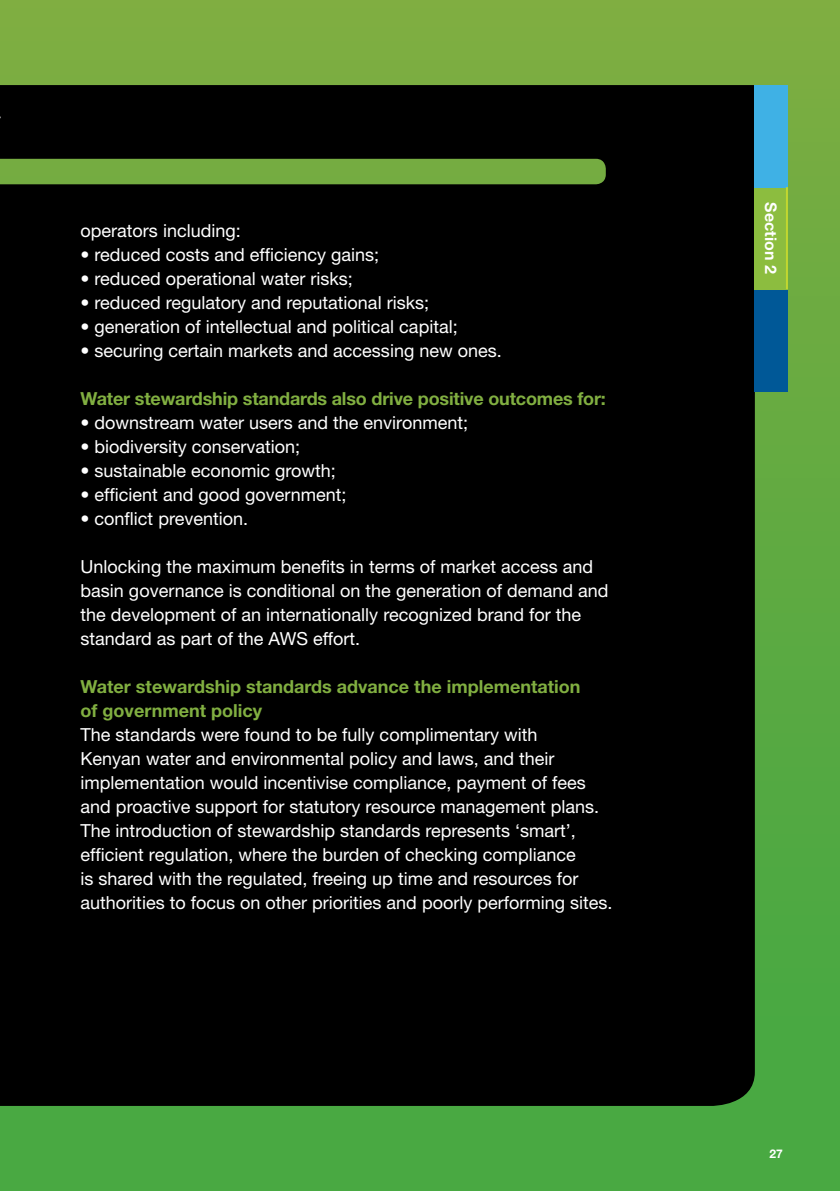
<style>
.page{position:relative;width:840px;height:1191px;background:#fff}
.page>*{position:absolute;margin:0;border:0;box-sizing:border-box;transform-origin:0 0}
.t1{font:18px/24px "Helvetica Neue";color:#fff}
.t2{font:700 18px/24px "Helvetica Neue";color:#81af41}
.t3{font:700 16px "Helvetica Neue";color:#fff}
.t4{font:700 12px "Helvetica Neue";color:#fff}
</style>
<div class="page">
<div style="left:0;top:0;width:839px;height:1191px;background:linear-gradient(to bottom,#7cac41,#40a441)"></div>
<div style="left:0;top:85px;width:754px;height:1021px;background:#000"></div>
<div style="left:754px;top:289px;width:33px;height:102px;background:#005897"></div>
<div style="left:754px;top:187px;width:33px;height:102px;background:#8cbd3f"></div>
<div style="left:754px;top:85px;width:33px;height:102px;background:#3fb1e5"></div>
<hr style="left:785px;top:187px;width:2px;height:102px;background:#c1d72f">
<p class="t1" style="left:81px;top:218px;width:162px">operators including:</p>
<p class="t1" style="left:81px;top:242px;width:300px">• reduced costs and efficiency gains;</p>
<p class="t1" style="left:81px;top:266px;width:274px">• reduced operational water risks;</p>
<p class="t1" style="left:81px;top:290px;width:350px">• reduced regulatory and reputational risks;</p>
<p class="t1" style="left:81px;top:314px;width:378px">• generation of intellectual and political capital;</p>
<p class="t1" style="left:81px;top:338px;width:422px">• securing certain markets and accessing new ones.</p>
<p class="t2" style="left:81px;top:386px;width:526px">Water stewardship standards also drive positive outcomes for:</p>
<p class="t1" style="left:81px;top:410px;width:389px">• downstream water users and the environment;</p>
<p class="t1" style="left:81px;top:434px;width:221px">• biodiversity conservation;</p>
<p class="t1" style="left:81px;top:458px;width:257px">• sustainable economic growth;</p>
<p class="t1" style="left:81px;top:482px;width:267px">• efficient and good government;</p>
<p class="t1" style="left:81px;top:506px;width:169px">• conflict prevention.</p>
<p class="t1" style="left:81px;top:554px;width:529px">Unlocking the maximum benefits in terms of market access and basin governance is conditional on the generation of demand and the development of an internationally recognized brand for the standard as part of the AWS effort.</p>
<p class="t2" style="left:81px;top:674px;width:501px">Water stewardship standards advance the implementation of government policy</p>
<p class="t1" style="left:81px;top:722px;width:533px">The standards were found to be fully complimentary with<br>Kenyan water and environmental policy and laws, and their implementation would incentivise compliance, payment of fees and proactive support for statutory resource management plans.<br>The introduction of stewardship standards represents ‘smart’, efficient regulation, where the burden of checking compliance<br>is shared with the regulated, freeing up time and resources for authorities to focus on other priorities and poorly performing sites.</p>
<p class="t3" style="left:780px;top:202px;width:73px;rotate:90deg">Section 2</p>
<p class="t4" style="left:769px;top:1146px;width:15px">27</p>
</div>
